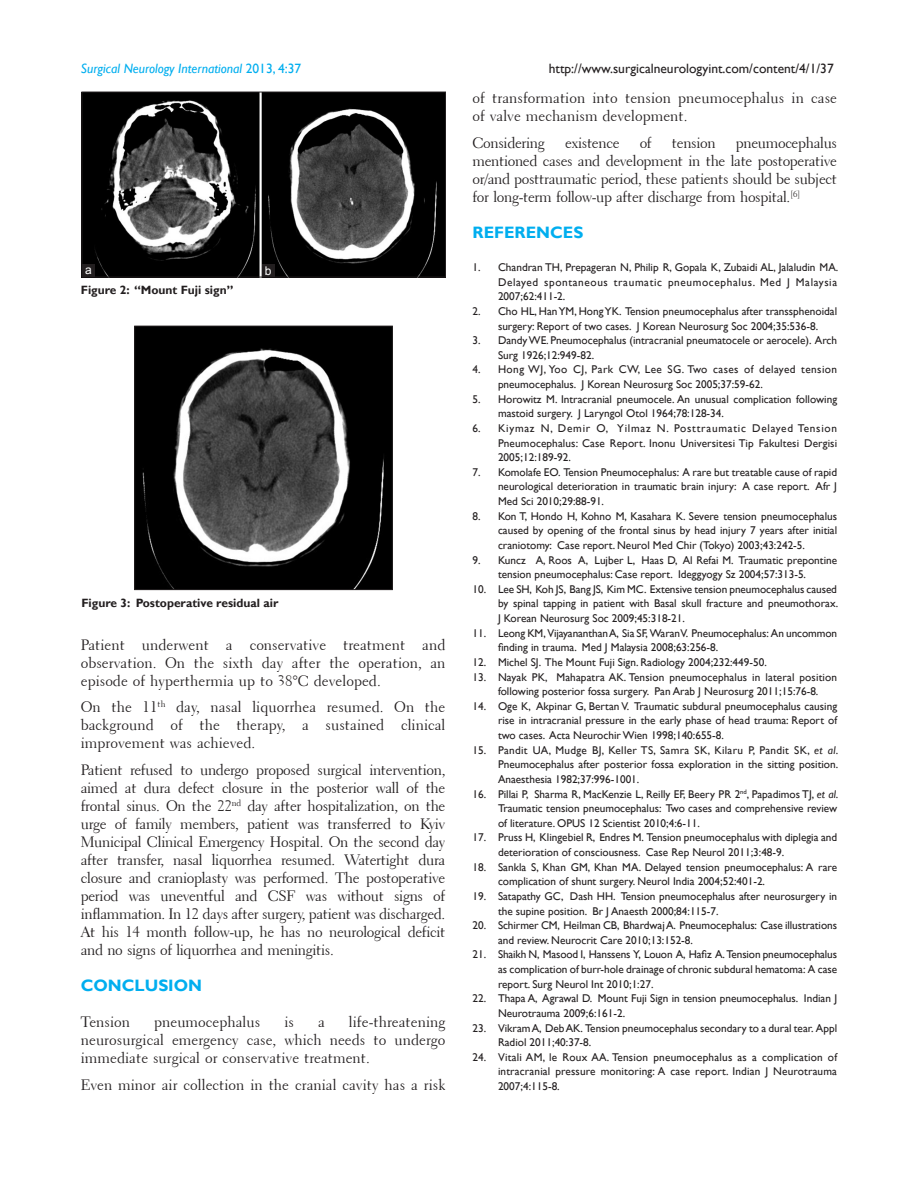
<style>
.page{position:relative;width:918px;height:1188px;background:#fff}
.page>*{position:absolute;margin:0;border:0;box-sizing:border-box;transform-origin:0 0}
.t1{font:700 16.5px "Gill Sans";color:#00aeef}
.TX{font:15px/18px "Transitional 521 BT Roman A";color:#231f20;text-align:justify}
.TX-2{font:15px "Transitional 521 BT Roman A";letter-spacing:-.025em;color:#231f20}
.t2{font:13.5px "Gill Sans";color:#231f20}
.t3{font:italic 13.5px "Gill Sans";color:#00aeef}
.FGC{font:700 12px "Gill Sans";color:#231f20}
.LABEL{font:12px "Arial";color:#fff}
.REF{font:11.25px/14.7px "Gill Sans";color:#231f20}
.s1{font-style:normal}
.s2{font-style:italic}
</style>
<div class="page">
<img style="left:136px;top:328px;width:255px;height:260px">
<div style="left:134px;top:326px;width:259px;height:264px;border:1px solid #231f20"></div>
<img style="left:84px;top:94px;width:360px;height:181px">
<div style="left:82px;top:92px;width:364px;height:185px;border:1px solid #231f20"></div>
<div style="left:262px;top:264px;width:13px;height:13px;background:#231f20"></div>
<div style="left:82px;top:264px;width:13px;height:13px;background:#231f20"></div>
<p class="t3" style="left:81px;top:61px;width:222px">Surgical Neurology International <span class="s1">2013, 4:37</span></p>
<p class="t2" style="left:549px;top:61px;width:287px">http://www.surgicalneurologyint.com/content/4/1/37</p>
<p class="LABEL" style="left:85px;top:262px;width:8px">a</p>
<p class="LABEL" style="left:265px;top:263px;width:8px">b</p>
<p class="FGC" style="left:81px;top:283px;width:154px">Figure 2: “Mount Fuji sign”</p>
<p class="FGC" style="left:81px;top:596px;width:199px">Figure 3: Postoperative residual air</p>
<p class="TX" style="left:81px;top:636px;width:366px">Patient underwent a conservative treatment and observation. On the sixth day after the operation, an episode of hyperthermia up to 38°C developed.</p>
<p class="TX" style="left:81px;top:698px;width:366px">On the 11<sup>th</sup> day, nasal liquorrhea resumed. On the background of the therapy, a sustained clinical improvement was achieved.</p>
<p class="TX" style="left:81px;top:761px;width:366px">Patient refused to undergo proposed surgical intervention, aimed at dura defect closure in the posterior wall of the frontal sinus. On the 22<sup>nd</sup> day after hospitalization, on the urge of family members, patient was transferred to Kyiv Municipal Clinical Emergency Hospital. On the second day after transfer, nasal liquorrhea resumed. Watertight dura closure and cranioplasty was performed. The postoperative period was uneventful and CSF was without signs of inflammation. In 12 days after surgery, patient was discharged.<br>At his 14 month follow‑up, he has no neurological deficit and no signs of liquorrhea and meningitis.</p>
<h1 class="t1" style="left:81px;top:976px;width:123px">CONCLUSION</h1>
<p class="TX" style="left:81px;top:1013px;width:51px">Tension</p>
<p class="TX" style="left:154px;top:1013px;width:108px">pneumocephalus</p>
<p class="TX" style="left:284px;top:1013px;width:11px">is</p>
<p class="TX" style="left:318px;top:1013px;width:8px">a</p>
<p class="TX" style="left:81px;top:1013px;width:366px;text-indent:268px">life‑threatening neurosurgical emergency case, which needs to undergo immediate surgical or conservative treatment.</p>
<p class="TX" style="left:81px;top:1076px;width:366px">Even minor air collection in the cranial cavity has a risk</p>
<p class="TX" style="left:472px;top:89px;width:366px">of transformation into tension pneumocephalus in case of valve mechanism development.</p>
<p class="TX-2" style="left:472px;top:133px;width:74px">Considering</p>
<p class="TX-2" style="left:565px;top:133px;width:56px">existence</p>
<p class="TX" style="left:640px;top:134px;width:14px">of</p>
<p class="TX-2" style="left:672px;top:133px;width:45px">tension</p>
<p class="TX" style="left:472px;top:134px;width:366px;text-indent:263px">pneumocephalus mentioned cases and development in the late postoperative or/and posttraumatic period, these patients should be subject for long‑term follow‑up after discharge from hospital.<sup>[6]</sup></p>
<h1 class="t1" style="left:472px;top:223px;width:112px">REFERENCES</h1>
<p class="REF" style="left:498px;top:260px;width:342px;text-align:justify;text-indent:-26px">1. Chandran TH, Prepageran N, Philip R, Gopala K, Zubaidi AL, Jalaludin MA.<br>Delayed spontaneous traumatic pneumocephalus. Med J Malaysia 2007;62:411‑2.</p>
<p class="REF" style="left:472px;top:304px;width:366px;text-align:center">2. Cho HL, HanYM, HongYK. Tension pneumocephalus after transsphenoidal surgery: Report of two cases. J Korean Neurosurg Soc 2004;35:536‑8.</p>
<p class="REF" style="left:498px;top:333px;width:341px;text-indent:-26px">3. DandyWE. Pneumocephalus (intracranial pneumatocele or aerocele). Arch<br>Surg 1926;12:949‑82.</p>
<p class="REF" style="left:498px;top:363px;width:341px;text-indent:-26px">4. Hong WJ, Yoo CJ, Park CW, Lee SG. Two cases of delayed tension pneumocephalus. J Korean Neurosurg Soc 2005;37:59‑62.</p>
<p class="REF" style="left:498px;top:392px;width:341px;text-indent:-26px">5. Horowitz M. Intracranial pneumocele. An unusual complication following mastoid surgery. J Laryngol Otol 1964;78:128‑34.</p>
<p class="REF" style="left:498px;top:421px;width:341px;text-align:justify;text-indent:-26px">6. Kiymaz N, Demir O, Yilmaz N. Posttraumatic Delayed Tension Pneumocephalus: Case Report. Inonu Universitesi Tip Fakultesi Dergisi 2005;12:189‑92.</p>
<p class="REF" style="left:498px;top:465px;width:341px;text-align:justify;text-indent:-26px">7. Komolafe EO. Tension Pneumocephalus: A rare but treatable cause of rapid neurological deterioration in traumatic brain injury: A case report. Afr J Med Sci 2010;29:88‑91.</p>
<p class="REF" style="left:498px;top:509px;width:341px;text-align:justify;text-indent:-26px">8. Kon T, Hondo H, Kohno M, Kasahara K. Severe tension pneumocephalus caused by opening of the frontal sinus by head injury 7 years after initial craniotomy: Case report. Neurol Med Chir (Tokyo) 2003;43:242‑5.</p>
<p class="REF" style="left:472px;top:553px;width:366px;text-align:center">9. Kuncz A, Roos A, Lujber L, Haas D, Al Refai M. Traumatic prepontine tension pneumocephalus: Case report. Ideggyogy Sz 2004;57:313‑5.</p>
<p class="REF" style="left:498px;top:582px;width:342px;text-align:justify;text-indent:-26px">10. Lee SH, Koh JS, Bang JS, Kim MC. Extensive tension pneumocephalus caused by spinal tapping in patient with Basal skull fracture and pneumothorax.<br>J Korean Neurosurg Soc 2009;45:318‑21.</p>
<p class="REF" style="left:498px;top:626px;width:341px;text-indent:-26px">11. Leong KM, VijayananthanA, Sia SF, Waran V. Pneumocephalus: An uncommon finding in trauma. Med J Malaysia 2008;63:256‑8.</p>
<p class="REF" style="left:472px;top:655px;width:296px">12. Michel SJ. The Mount Fuji Sign. Radiology 2004;232:449‑50.</p>
<p class="REF" style="left:498px;top:670px;width:341px;text-indent:-26px">13. Nayak PK, Mahapatra AK. Tension pneumocephalus in lateral position following posterior fossa surgery. Pan Arab J Neurosurg 2011;15:76‑8.</p>
<p class="REF" style="left:498px;top:699px;width:341px;text-align:justify;text-indent:-26px">14. Oge K, Akpinar G, Bertan V. Traumatic subdural pneumocephalus causing rise in intracranial pressure in the early phase of head trauma: Report of two cases. Acta Neurochir Wien 1998;140:655‑8.</p>
<p class="REF" style="left:498px;top:743px;width:342px;text-align:justify;text-indent:-26px">15. Pandit UA, Mudge BJ, Keller TS, Samra SK, Kilaru P, Pandit SK, <span class="s2">et al</span>.<br>Pneumocephalus after posterior fossa exploration in the sitting position.<br>Anaesthesia 1982;37:996‑1001.</p>
<p class="REF" style="left:498px;top:787px;width:342px;text-align:justify;text-indent:-26px">16. Pillai P, Sharma R, MacKenzie L, Reilly EF, Beery PR 2<sup>nd</sup>, Papadimos TJ, <span class="s2">et al</span>.<br>Traumatic tension pneumocephalus: Two cases and comprehensive review of literature. OPUS 12 Scientist 2010;4:6‑11.</p>
<p class="REF" style="left:498px;top:831px;width:341px;text-indent:-26px">17. Pruss H, Klingebiel R, Endres M. Tension pneumocephalus with diplegia and deterioration of consciousness. Case Rep Neurol 2011;3:48‑9.</p>
<p class="REF" style="left:498px;top:860px;width:341px;text-indent:-26px">18. Sankla S, Khan GM, Khan MA. Delayed tension pneumocephalus: A rare complication of shunt surgery. Neurol India 2004;52:401‑2.</p>
<p class="REF" style="left:498px;top:889px;width:341px;text-indent:-26px">19. Satapathy GC, Dash HH. Tension pneumocephalus after neurosurgery in the supine position. Br J Anaesth 2000;84:115‑7.</p>
<p class="REF" style="left:498px;top:918px;width:341px;text-indent:-26px">20. Schirmer CM, Heilman CB, BhardwajA. Pneumocephalus: Case illustrations and review. Neurocrit Care 2010;13:152‑8.</p>
<p class="REF" style="left:498px;top:948px;width:341px;text-align:justify;text-indent:-26px">21. Shaikh N, Masood I, Hanssens Y, Louon A, Hafiz A. Tension pneumocephalus as complication of burr‑hole drainage of chronic subdural hematoma: A case report. Surg Neurol Int 2010;1:27.</p>
<p class="REF" style="left:498px;top:991px;width:341px;text-indent:-26px">22. Thapa A, Agrawal D. Mount Fuji Sign in tension pneumocephalus. Indian J<br>Neurotrauma 2009;6:161‑2.</p>
<p class="REF" style="left:498px;top:1021px;width:341px;text-indent:-26px">23. VikramA, DebAK. Tension pneumocephalus secondary to a dural tear. Appl<br>Radiol 2011;40:37‑8.</p>
<p class="REF" style="left:498px;top:1050px;width:341px;text-align:justify;text-indent:-26px">24. Vitali AM, le Roux AA. Tension pneumocephalus as a complication of intracranial pressure monitoring: A case report. Indian J Neurotrauma 2007;4:115‑8.</p>
</div>
